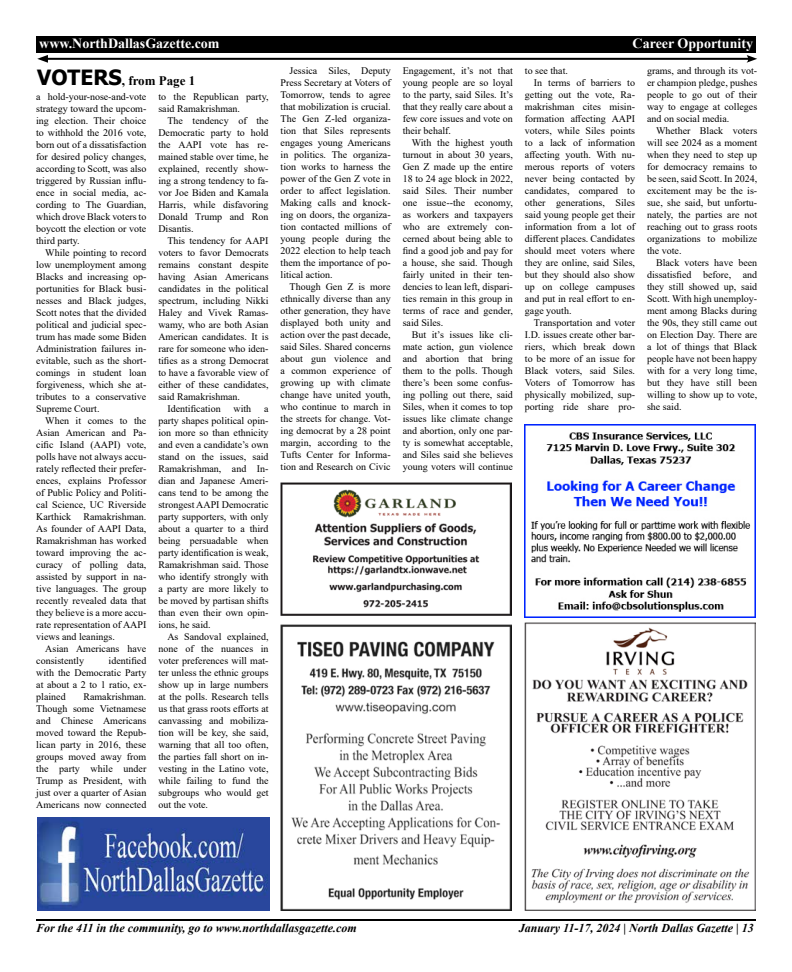
<style>
.page{position:relative;width:792px;height:972px;background:#fff}
.page>*{position:absolute;margin:0;border:0;box-sizing:border-box;transform-origin:0 0}
.t1{font:700 14px "Times New Roman";color:#fff}
.t2{font:700 13px "Times New Roman";color:#000}
.t3{font:italic 700 12px "Times New Roman";color:#000}
.t4{font:10px/12px "Times New Roman";color:#000;text-align:justify}
.s1{font-family:"Tahoma";font-size:21px}
</style>
<div class="page">
<hr style="left:36px;top:919px;width:720px;height:2px;background:#000">
<div style="left:36px;top:36px;width:720px;height:17px;background:#000"></div>
<img style="left:280px;top:624px;width:232px;height:286px">
<img style="left:524px;top:623px;width:232px;height:287px">
<img style="left:280px;top:482px;width:232px;height:134px">
<img style="left:524px;top:425px;width:232px;height:193px">
<img style="left:37px;top:817px;width:232px;height:94px">
<hr style="left:44px;top:58px;width:706px;height:2px;background:#000">
<svg style="left:37px;top:55px;width:11px;height:8px"></svg>
<svg style="left:747px;top:55px;width:10px;height:8px"></svg>
<h1 class="t1" style="left:39px;top:33px;width:182px">www.NorthDallasGazette.com</h1>
<h1 class="t1" style="left:633px;top:33px;width:122px">Career Opportunity</h1>
<h2 class="t2" style="left:37px;top:71px;width:160px"><span class="s1">VOTERS</span>, from Page 1</h2>
<p class="t4" style="left:36px;top:90px;width:112px">a hold-your-nose-and-vote strategy toward the upcom&shy;ing election. Their choice to withhold the 2016 vote, born out of a dissatisfaction for desired policy changes, according to Scott, was also triggered by Russian influ&shy;ence in social media, ac&shy;cording to The Guardian, which drove Black voters to boycott the election or vote third party.</p>
<p class="t4" style="left:36px;top:246px;width:112px;text-indent:9px">While pointing to record low unemployment among Blacks and increasing op&shy;portunities for Black busi&shy;nesses and Black judges, Scott notes that the divided political and judicial spec&shy;trum has made some Biden Administration failures in&shy;evitable, such as the short&shy;comings in student loan forgiveness, which she at&shy;tributes to a conservative Supreme Court.</p>
<p class="t4" style="left:36px;top:414px;width:112px;text-indent:9px">When it comes to the Asian American and Pa&shy;cific Island (AAPI) vote, polls have not always accu&shy;rately reflected their prefer&shy;ences, explains Professor of Public Policy and Politi&shy;cal Science, UC Riverside Karthick Ramakrishman.<br>As founder of AAPI Data, Ramakrishman has worked toward improving the ac&shy;curacy of polling data, assisted by support in na&shy;tive languages. The group recently revealed data that they believe is a more accu&shy;rate representation of AAPI views and leanings.</p>
<p class="t4" style="left:36px;top:642px;width:112px;text-indent:9px">Asian Americans have consistently</p>
<p class="t4" style="left:36px;top:654px;width:112px;text-indent:72px">identified with the Democratic Party at about a 2 to 1 ratio, ex&shy;plained</p>
<p class="t4" style="left:36px;top:690px;width:112px;text-indent:47px">Ramakrishman.<br>Though some Vietnamese and Chinese Americans moved toward the Repub&shy;lican party in 2016, these groups moved away from the party while under Trump as President, with just over a quarter of Asian Americans now connected</p>
<p class="t4" style="left:158px;top:90px;width:112px">to the Republican party, said Ramakrishman.</p>
<p class="t4" style="left:158px;top:114px;width:112px;text-indent:9px">The tendency of the Democratic party to hold the AAPI vote has re&shy;mained stable over time, he explained, recently show&shy;ing a strong tendency to fa&shy;vor Joe Biden and Kamala Harris, while disfavoring Donald Trump and Ron Disantis.</p>
<p class="t4" style="left:167px;top:234px;width:103px">This tendency for AAPI</p>
<p class="t4" style="left:158px;top:246px;width:112px">voters to favor Democrats</p>
<p class="t4" style="left:158px;top:258px;width:112px">remains constant despite</p>
<p class="t4" style="left:158px;top:270px;width:112px">having Asian Americans</p>
<p class="t4" style="left:158px;top:282px;width:112px">candidates in the political</p>
<p class="t4" style="left:158px;top:294px;width:112px">spectrum, including Nikki</p>
<p class="t4" style="left:158px;top:306px;width:112px">Haley and Vivek Ramas-</p>
<p class="t4" style="left:158px;top:318px;width:112px">wamy, who are both Asian</p>
<p class="t4" style="left:158px;top:330px;width:112px">American candidates. It is</p>
<p class="t4" style="left:158px;top:342px;width:112px">rare for someone who iden-</p>
<p class="t4" style="left:158px;top:354px;width:112px">tifies as a strong Democrat</p>
<p class="t4" style="left:158px;top:366px;width:112px">to have a favorable view of</p>
<p class="t4" style="left:158px;top:378px;width:112px">either of these candidates,</p>
<p class="t4" style="left:158px;top:390px;width:83px">said Ramakrishman.</p>
<p class="t4" style="left:167px;top:402px;width:55px">Identification</p>
<p class="t4" style="left:234px;top:402px;width:19px">with</p>
<p class="t4" style="left:158px;top:402px;width:112px;text-indent:106px">a party shapes political opin&shy;ion more so than ethnicity and even a candidate’s own stand on the issues, said Ramakrishman, and In&shy;dian and Japanese Ameri&shy;cans tend to be among the strongest AAPI Democratic party supporters, with only about a quarter to a third being persuadable when party identification is weak, Ramakrishman said. Those who identify strongly with a party are more likely to be moved by partisan shifts than even their own opin&shy;ions, he said.</p>
<p class="t4" style="left:158px;top:630px;width:112px;text-indent:9px">As Sandoval explained, none of the nuances in voter preferences will mat&shy;ter unless the ethnic groups show up in large numbers at the polls. Research tells us that grass roots efforts at canvassing and mobiliza&shy;tion will be key, she said, warning that all too often, the parties fall short on in&shy;vesting in the Latino vote, while failing to fund the subgroups who would get out the vote.</p>
<p class="t4" style="left:281px;top:65px;width:112px;text-indent:9px">Jessica Siles, Deputy Press Secretary at Voters of Tomorrow, tends to agree that mobilization is crucial.<br>The Gen Z-led organiza&shy;tion that Siles represents engages young Americans in politics. The organiza&shy;tion works to harness the power of the Gen Z vote in order to affect legislation.<br>Making calls and knock&shy;ing on doors, the organiza&shy;tion contacted millions of young people during the 2022 election to help teach them the importance of po&shy;litical action.</p>
<p class="t4" style="left:281px;top:281px;width:112px;text-indent:9px">Though Gen Z is more ethnically diverse than any other generation, they have displayed both unity and action over the past decade, said Siles. Shared concerns about gun violence and a common experience of growing up with climate change have united youth, who continue to march in the streets for change. Vot&shy;ing democrat by a 28 point margin, according to the Tufts Center for Informa&shy;tion and Research on Civic</p>
<p class="t4" style="left:403px;top:65px;width:112px">Engagement, it’s not that young people are so loyal to the party, said Siles. It’s that they really care about a few core issues and vote on their behalf.</p>
<p class="t4" style="left:403px;top:137px;width:112px;text-indent:9px">With the highest youth turnout in about 30 years, Gen Z made up the entire 18 to 24 age block in 2022, said Siles. Their number one issue--the economy, as workers and taxpayers who are extremely con&shy;cerned about being able to find a good job and pay for a house, she said. Though fairly united in their ten&shy;dencies to lean left, dispari&shy;ties remain in this group in terms of race and gender, said Siles.</p>
<p class="t4" style="left:403px;top:329px;width:112px;text-indent:9px">But it’s issues like cli&shy;mate action, gun violence and abortion that bring them to the polls. Though there’s been some confus&shy;ing polling out there, said Siles, when it comes to top issues like climate change and abortion, only one par&shy;ty is somewhat acceptable, and Siles said she believes young voters will continue</p>
<p class="t4" style="left:525px;top:65px;width:45px">to see that.</p>
<p class="t4" style="left:534px;top:77px;width:103px">In terms of barriers to</p>
<p class="t4" style="left:525px;top:89px;width:112px">getting out the vote, Ra-</p>
<p class="t4" style="left:525px;top:101px;width:112px">makrishman cites misin-</p>
<p class="t4" style="left:525px;top:113px;width:112px">formation affecting AAPI</p>
<p class="t4" style="left:525px;top:125px;width:112px">voters, while Siles points</p>
<p class="t4" style="left:525px;top:137px;width:112px">to a lack of information</p>
<p class="t4" style="left:525px;top:149px;width:112px">affecting youth. With nu-</p>
<p class="t4" style="left:525px;top:161px;width:112px">merous reports of voters</p>
<p class="t4" style="left:525px;top:173px;width:112px">never being contacted by</p>
<p class="t4" style="left:525px;top:185px;width:112px">candidates, compared to</p>
<p class="t4" style="left:525px;top:197px;width:112px">other generations, Siles</p>
<p class="t4" style="left:525px;top:209px;width:112px">said young people get their</p>
<p class="t4" style="left:525px;top:221px;width:112px">information from a lot of</p>
<p class="t4" style="left:525px;top:233px;width:112px">different places. Candidates</p>
<p class="t4" style="left:525px;top:245px;width:112px">should meet voters where</p>
<p class="t4" style="left:525px;top:257px;width:112px">they are online, said Siles,</p>
<p class="t4" style="left:525px;top:269px;width:112px">but they should also show</p>
<p class="t4" style="left:525px;top:281px;width:112px">up on college campuses</p>
<p class="t4" style="left:525px;top:293px;width:112px">and put in real effort to en-</p>
<p class="t4" style="left:525px;top:305px;width:48px">gage youth.</p>
<p class="t4" style="left:534px;top:317px;width:103px">Transportation and voter</p>
<p class="t4" style="left:525px;top:329px;width:112px">I.D. issues create other bar-</p>
<p class="t4" style="left:525px;top:341px;width:112px">riers, which break down</p>
<p class="t4" style="left:525px;top:353px;width:112px">to be more of an issue for</p>
<p class="t4" style="left:525px;top:365px;width:112px">Black voters, said Siles.</p>
<p class="t4" style="left:525px;top:377px;width:112px">Voters of Tomorrow has</p>
<p class="t4" style="left:525px;top:389px;width:112px">physically mobilized, sup-</p>
<p class="t4" style="left:525px;top:401px;width:112px">porting ride share pro-</p>
<p class="t4" style="left:647px;top:65px;width:112px">grams, and through its vot&shy;er champion pledge, pushes people to go out of their way to engage at colleges and on social media.</p>
<p class="t4" style="left:647px;top:125px;width:112px;text-indent:9px">Whether Black voters will see 2024 as a moment when they need to step up for democracy remains to be seen, said Scott. In 2024, excitement may be the is&shy;sue, she said, but unfortu&shy;nately, the parties are not reaching out to grass roots organizations to mobilize the vote.</p>
<p class="t4" style="left:647px;top:257px;width:112px;text-indent:9px">Black voters have been dissatisfied before, and they still showed up, said Scott. With high unemploy&shy;ment among Blacks during the 90s, they still came out on Election Day. There are a lot of things that Black people have not been happy with for a very long time, but they have still been willing to show up to vote, she said.</p>
<p class="t3" style="left:36px;top:920px;width:322px">For the 411 in the community, go to www.northdallasgazette.com</p>
<p class="t3" style="left:519px;top:920px;width:236px">January 11-17, 2024 | North Dallas Gazette | 13</p>
</div>
